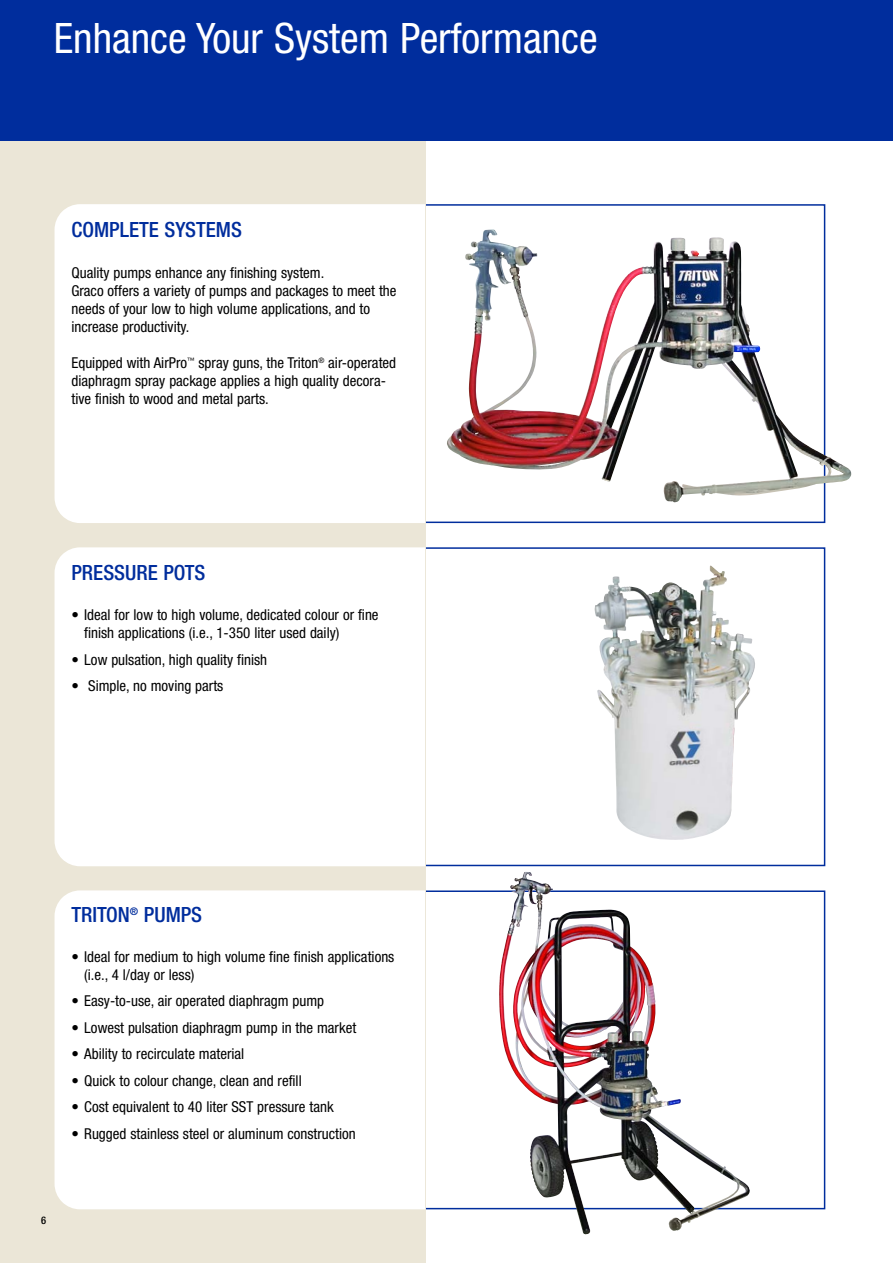
<style>
.page{position:relative;width:893px;height:1263px;background:#fff}
.page>*{position:absolute;margin:0;border:0;box-sizing:border-box;transform-origin:0 0}
.t1{font:condensed 42px "Helvetica Neue LT Std";color:#fff}
.t2{font:500 condensed 21px "Helvetica Neue LT Std";color:#002d9d}
.t3{font:condensed 15px/18px "Helvetica Neue LT Std";color:#000}
.t4{font:500 condensed 10.5px "Helvetica Neue LT Std";color:#000}
</style>
<div class="page">
<svg style="left:425px;top:203px;width:401px;height:1007px"></svg>
<div style="left:0;top:133px;width:425px;height:1130px;background:#ebe6d7"></div>
<div style="left:55px;top:204px;width:370px;height:319px;background:#fff"></div>
<div style="left:55px;top:547px;width:370px;height:319px;background:#fff"></div>
<div style="left:55px;top:890px;width:370px;height:319px;background:#fff"></div>
<div style="left:0;top:0;width:893px;height:140px;background:#002d9d"></div>
<img style="left:579px;top:237px;width:262px;height:227px">
<img style="left:594px;top:565px;width:160px;height:276px">
<img style="left:499px;top:872px;width:59px;height:274px">
<h1 class="t1" style="left:54px;top:23px;width:545px">Enhance Your System Performance</h1>
<h2 class="t2" style="left:71px;top:222px;width:172px">COMPLETE SYSTEMS</h2>
<p class="t3" style="left:71px;top:265px;width:327px">Quality pumps enhance any finishing system.<br>Graco offers a variety of pumps and packages to meet the needs of your low to high volume applications, and to increase productivity.</p>
<p class="t3" style="left:71px;top:355px;width:326px">Equipped with AirPro<sup>™</sup> spray guns, the Triton<sup>®</sup> air-operated diaphragm spray package applies a high quality decora&shy;tive finish to wood and metal parts.</p>
<h2 class="t2" style="left:71px;top:565px;width:136px">PRESSURE POTS</h2>
<p class="t3" style="left:84px;top:607px;width:296px;text-indent:-13px">• Ideal for low to high volume, dedicated colour or fine finish applications (i.e., 1-350 liter used daily)</p>
<p class="t3" style="left:71px;top:652px;width:197px">• Low pulsation, high quality finish</p>
<p class="t3" style="left:71px;top:678px;width:153px">• Simple, no moving parts</p>
<h2 class="t2" style="left:71px;top:907px;width:132px">TRITON<sup>®</sup> PUMPS</h2>
<p class="t3" style="left:84px;top:949px;width:312px;text-indent:-13px">• Ideal for medium to high volume fine finish applications (i.e., 4 l/day or less)</p>
<p class="t3" style="left:71px;top:993px;width:254px">• Easy-to-use, air operated diaphragm pump</p>
<p class="t3" style="left:71px;top:1020px;width:286px">• Lowest pulsation diaphragm pump in the market</p>
<p class="t3" style="left:71px;top:1046px;width:174px">• Ability to recirculate material</p>
<p class="t3" style="left:71px;top:1073px;width:232px">• Quick to colour change, clean and refill</p>
<p class="t3" style="left:71px;top:1099px;width:264px">• Cost equivalent to 40 liter SST pressure tank</p>
<p class="t3" style="left:71px;top:1126px;width:286px">• Rugged stainless steel or aluminum construction</p>
<p class="t4" style="left:41px;top:1216px;width:7px">6</p>
</div>
